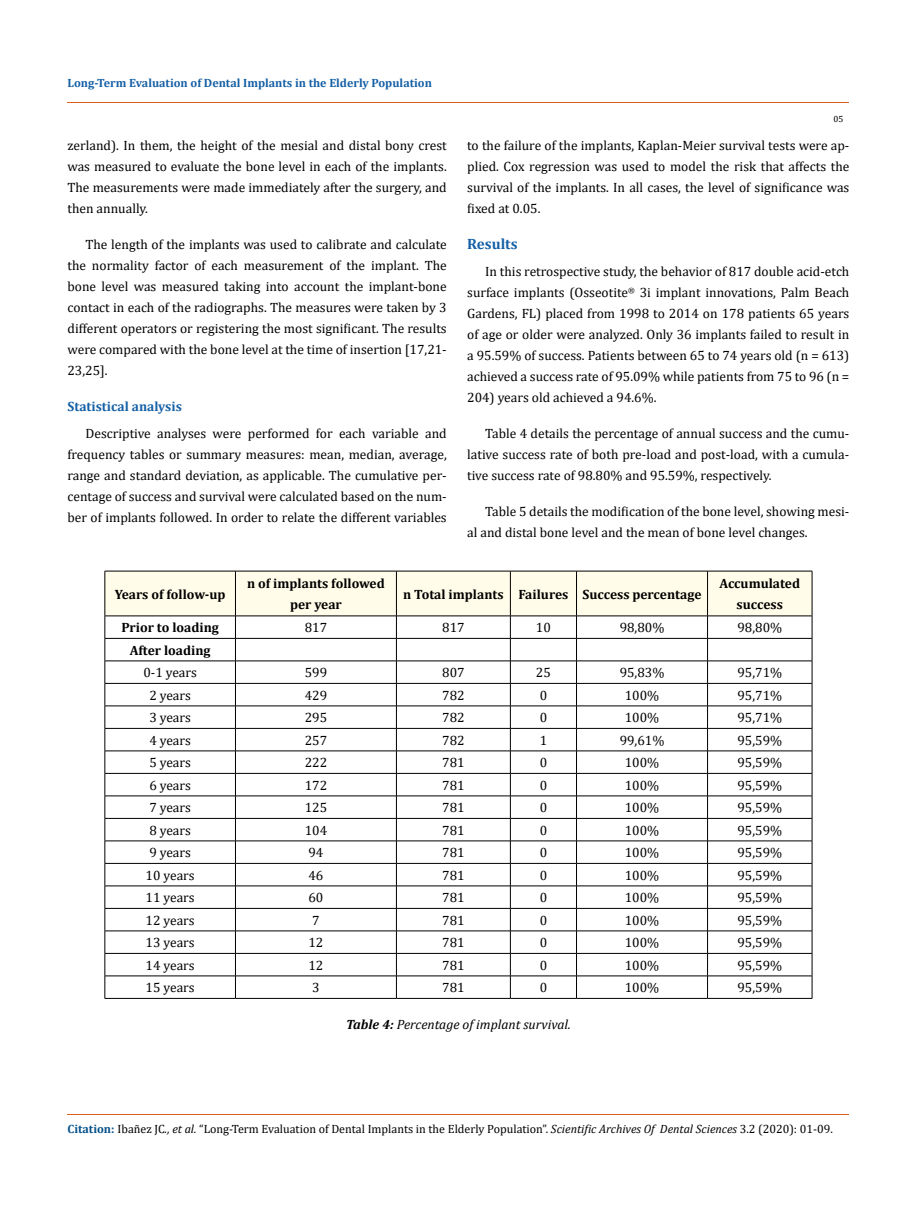
<style>
.page{position:relative;width:917px;height:1224px;background:#fff}
.page>*{position:absolute;margin:0;border:0;box-sizing:border-box;transform-origin:0 0}
.t1{font:700 15px "Cambria";color:#1560a6}
.t2{font:13.5px/21px "Cambria";color:#000;text-align:justify}
.t3{font:700 13.5px/21px "Cambria";color:#000;text-align:center}
.t4{font:italic 13.5px "Cambria";color:#000}
.t5{font:700 13.5px "Cambria";color:#1560a6}
.t6{font:12px "Cambria";color:#000}
.t7{font:700 12px "Cambria";color:#1560a6}
.t8{font:9px "Cambria";color:#000}
.s1{font-weight:700}
.s2{font-weight:700;color:#035089}
.s3{font-style:italic}
</style>
<div class="page">
<hr style="left:67px;top:103px;width:782px;height:1px;background:#e05d1a">
<svg style="left:105px;top:571px;width:707px;height:427px"></svg>
<hr style="left:105px;top:998px;width:130px;height:1px;background:#000">
<hr style="left:235px;top:998px;width:161px;height:1px;background:#000">
<hr style="left:396px;top:998px;width:114px;height:1px;background:#000">
<hr style="left:510px;top:998px;width:66px;height:1px;background:#000">
<hr style="left:576px;top:998px;width:131px;height:1px;background:#000">
<hr style="left:707px;top:998px;width:105px;height:1px;background:#000">
<hr style="left:67px;top:1114px;width:782px;height:1px;background:#e05d1a">
<p class="t7" style="left:67px;top:74px;width:366px">Long-Term Evaluation of Dental Implants in the Elderly Population</p>
<p class="t2" style="left:67px;top:135px;width:381px">zerland). In them, the height of the mesial and distal bony crest was measured to evaluate the bone level in each of the implants.<br>The measurements were made immediately after the surgery, and then annually.</p>
<p class="t2" style="left:67px;top:234px;width:381px;text-indent:18px">The length of the implants was used to calibrate and calculate the normality factor of each measurement of the implant. The bone level was measured taking into account the implant-bone contact in each of the radiographs. The measures were taken by 3 different operators or registering the most significant. The results were compared with the bone level at the time of insertion [17,21- 23,25].</p>
<p class="t5" style="left:67px;top:397px;width:116px">Statistical analysis</p>
<p class="t2" style="left:67px;top:423px;width:381px;text-indent:18px">Descriptive analyses were performed for each variable and frequency tables or summary measures: mean, median, average, range and standard deviation, as applicable. The cumulative per&shy;centage of success and survival were calculated based on the num&shy;ber of implants followed. In order to relate the different variables</p>
<p class="t8" style="left:833px;top:114px;width:11px">05</p>
<p class="t2" style="left:467px;top:135px;width:384px">to the failure of the implants, Kaplan-Meier survival tests were ap&shy;plied. Cox regression was used to model the risk that affects the survival of the implants. In all cases, the level of significance was fixed at 0.05.</p>
<p class="t1" style="left:467px;top:234px;width:52px">Results</p>
<p class="t2" style="left:467px;top:261px;width:384px;text-indent:18px">In this retrospective study, the behavior of 817 double acid-etch surface implants (Osseotite<sup>®</sup> 3i implant innovations, Palm Beach Gardens, FL) placed from 1998 to 2014 on 178 patients 65 years of age or older were analyzed. Only 36 implants failed to result in a 95.59% of success. Patients between 65 to 74 years old (n = 613) achieved a success rate of 95.09% while patients from 75 to 96 (n = 204) years old achieved a 94.6%.</p>
<p class="t2" style="left:467px;top:423px;width:384px;text-indent:18px">Table 4 details the percentage of annual success and the cumu&shy;lative success rate of both pre-load and post-load, with a cumula&shy;tive success rate of 98.80% and 95.59%, respectively.</p>
<p class="t2" style="left:467px;top:501px;width:384px;text-indent:18px">Table 5 details the modification of the bone level, showing mesi&shy;al and distal bone level and the mean of bone level changes.</p>
<p class="t3" style="left:115px;top:583px;width:112px">Years of follow-up</p>
<p class="t3" style="left:247px;top:573px;width:139px">n of implants followed per year</p>
<p class="t3" style="left:403px;top:583px;width:300px">n Total implants Failures Success percentage</p>
<p class="t3" style="left:719px;top:573px;width:82px">Accumulated success</p>
<p class="t3" style="left:121px;top:617px;width:99px">Prior to loading</p>
<p class="t2" style="left:305px;top:617px;width:24px">817</p>
<p class="t2" style="left:442px;top:617px;width:24px">817</p>
<p class="t2" style="left:536px;top:617px;width:16px">10</p>
<p class="t2" style="left:619px;top:617px;width:46px">98,80%</p>
<p class="t2" style="left:737px;top:617px;width:46px">98,80%</p>
<p class="t3" style="left:130px;top:639px;width:82px">After loading</p>
<p class="t2" style="left:143px;top:662px;width:55px">0-1 years</p>
<p class="t2" style="left:305px;top:662px;width:24px">599</p>
<p class="t2" style="left:442px;top:662px;width:24px">807</p>
<p class="t2" style="left:536px;top:662px;width:16px">25</p>
<p class="t2" style="left:619px;top:662px;width:46px">95,83%</p>
<p class="t2" style="left:737px;top:662px;width:46px">95,71%</p>
<p class="t2" style="left:149px;top:685px;width:43px">2 years</p>
<p class="t2" style="left:305px;top:685px;width:24px">429</p>
<p class="t2" style="left:442px;top:685px;width:24px">782</p>
<p class="t2" style="left:539px;top:685px;width:9px">0</p>
<p class="t2" style="left:624px;top:685px;width:36px">100%</p>
<p class="t2" style="left:737px;top:685px;width:46px">95,71%</p>
<p class="t2" style="left:149px;top:707px;width:43px">3 years</p>
<p class="t2" style="left:305px;top:707px;width:24px">295</p>
<p class="t2" style="left:442px;top:707px;width:24px">782</p>
<p class="t2" style="left:539px;top:707px;width:9px">0</p>
<p class="t2" style="left:624px;top:707px;width:36px">100%</p>
<p class="t2" style="left:737px;top:707px;width:46px">95,71%</p>
<p class="t2" style="left:149px;top:730px;width:43px">4 years</p>
<p class="t2" style="left:305px;top:730px;width:24px">257</p>
<p class="t2" style="left:442px;top:730px;width:24px">782</p>
<p class="t2" style="left:539px;top:730px;width:9px">1</p>
<p class="t2" style="left:619px;top:730px;width:46px">99,61%</p>
<p class="t2" style="left:737px;top:730px;width:46px">95,59%</p>
<p class="t2" style="left:149px;top:752px;width:43px">5 years</p>
<p class="t2" style="left:305px;top:752px;width:24px">222</p>
<p class="t2" style="left:442px;top:752px;width:24px">781</p>
<p class="t2" style="left:539px;top:752px;width:9px">0</p>
<p class="t2" style="left:624px;top:752px;width:36px">100%</p>
<p class="t2" style="left:737px;top:752px;width:46px">95,59%</p>
<p class="t2" style="left:149px;top:775px;width:43px">6 years</p>
<p class="t2" style="left:305px;top:775px;width:24px">172</p>
<p class="t2" style="left:442px;top:775px;width:24px">781</p>
<p class="t2" style="left:539px;top:775px;width:9px">0</p>
<p class="t2" style="left:624px;top:775px;width:36px">100%</p>
<p class="t2" style="left:737px;top:775px;width:46px">95,59%</p>
<p class="t2" style="left:149px;top:797px;width:43px">7 years</p>
<p class="t2" style="left:305px;top:797px;width:24px">125</p>
<p class="t2" style="left:442px;top:797px;width:24px">781</p>
<p class="t2" style="left:539px;top:797px;width:9px">0</p>
<p class="t2" style="left:624px;top:797px;width:36px">100%</p>
<p class="t2" style="left:737px;top:797px;width:46px">95,59%</p>
<p class="t2" style="left:149px;top:820px;width:43px">8 years</p>
<p class="t2" style="left:305px;top:820px;width:24px">104</p>
<p class="t2" style="left:442px;top:820px;width:24px">781</p>
<p class="t2" style="left:539px;top:820px;width:9px">0</p>
<p class="t2" style="left:624px;top:820px;width:36px">100%</p>
<p class="t2" style="left:737px;top:820px;width:46px">95,59%</p>
<p class="t2" style="left:149px;top:842px;width:43px">9 years</p>
<p class="t2" style="left:308px;top:842px;width:16px">94</p>
<p class="t2" style="left:442px;top:842px;width:24px">781</p>
<p class="t2" style="left:539px;top:842px;width:9px">0</p>
<p class="t2" style="left:624px;top:842px;width:36px">100%</p>
<p class="t2" style="left:737px;top:842px;width:46px">95,59%</p>
<p class="t2" style="left:146px;top:865px;width:51px">10 years</p>
<p class="t2" style="left:308px;top:865px;width:16px">46</p>
<p class="t2" style="left:442px;top:865px;width:24px">781</p>
<p class="t2" style="left:539px;top:865px;width:9px">0</p>
<p class="t2" style="left:624px;top:865px;width:36px">100%</p>
<p class="t2" style="left:737px;top:865px;width:46px">95,59%</p>
<p class="t2" style="left:146px;top:887px;width:51px">11 years</p>
<p class="t2" style="left:308px;top:887px;width:16px">60</p>
<p class="t2" style="left:442px;top:887px;width:24px">781</p>
<p class="t2" style="left:539px;top:887px;width:9px">0</p>
<p class="t2" style="left:624px;top:887px;width:36px">100%</p>
<p class="t2" style="left:737px;top:887px;width:46px">95,59%</p>
<p class="t2" style="left:146px;top:910px;width:51px">12 years</p>
<p class="t2" style="left:312px;top:910px;width:9px">7</p>
<p class="t2" style="left:442px;top:910px;width:24px">781</p>
<p class="t2" style="left:539px;top:910px;width:9px">0</p>
<p class="t2" style="left:624px;top:910px;width:36px">100%</p>
<p class="t2" style="left:737px;top:910px;width:46px">95,59%</p>
<p class="t2" style="left:146px;top:932px;width:51px">13 years</p>
<p class="t2" style="left:308px;top:932px;width:16px">12</p>
<p class="t2" style="left:442px;top:932px;width:24px">781</p>
<p class="t2" style="left:539px;top:932px;width:9px">0</p>
<p class="t2" style="left:624px;top:932px;width:36px">100%</p>
<p class="t2" style="left:737px;top:932px;width:46px">95,59%</p>
<p class="t2" style="left:146px;top:955px;width:51px">14 years</p>
<p class="t2" style="left:308px;top:955px;width:16px">12</p>
<p class="t2" style="left:442px;top:955px;width:24px">781</p>
<p class="t2" style="left:539px;top:955px;width:9px">0</p>
<p class="t2" style="left:624px;top:955px;width:36px">100%</p>
<p class="t2" style="left:737px;top:955px;width:46px">95,59%</p>
<p class="t2" style="left:146px;top:977px;width:51px">15 years</p>
<p class="t2" style="left:312px;top:977px;width:9px">3</p>
<p class="t2" style="left:442px;top:977px;width:24px">781</p>
<p class="t2" style="left:539px;top:977px;width:9px">0</p>
<p class="t2" style="left:624px;top:977px;width:36px">100%</p>
<p class="t2" style="left:737px;top:977px;width:46px">95,59%</p>
<p class="t4" style="left:346px;top:1015px;width:226px"><span class="s1">Table 4:</span> Percentage of implant survival.</p>
<p class="t6" style="left:67px;top:1122px;width:766px"><span class="s2">Citation:</span> Ibañez JC<span class="s3">., et al.</span> “Long-Term Evaluation of Dental Implants in the Elderly Population”. <span class="s3">Scientific Archives Of Dental Sciences</span> 3.2 (2020): 01-09.</p>
</div>
